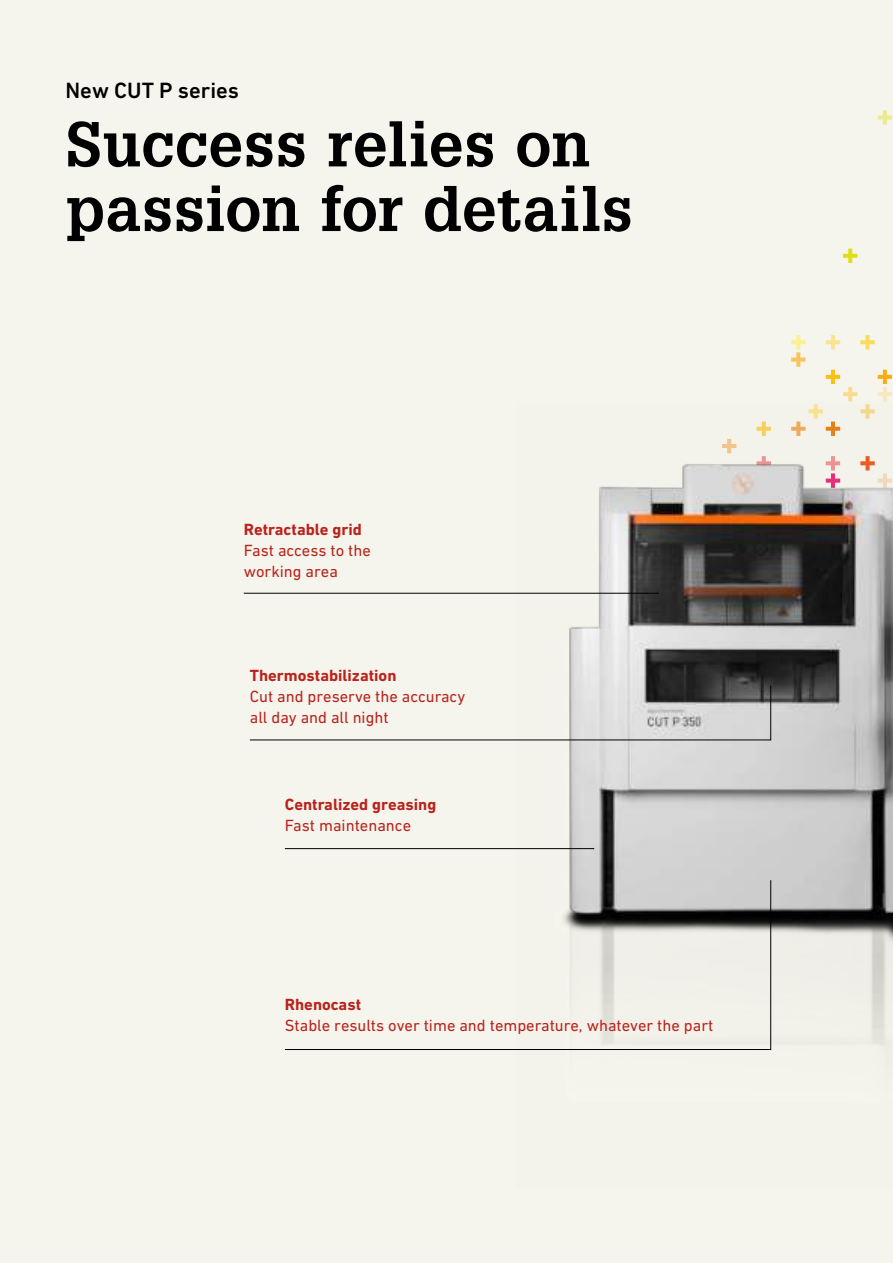
<style>
.page{position:relative;width:893px;height:1263px;background:#f6f5ed}
.page>*{position:absolute;margin:0;border:0;box-sizing:border-box;transform-origin:0 0}
.t1{font:700 61.95px/64.7px "Glypha LT Pro";letter-spacing:.01em;color:#000}
.t2{font:500 22.5px "DIN Next W1 G";color:#000}
.t3{font:16.5px/21px "DIN Next W1 G";color:#b8241d}
.t4{font:700 16.5px "DIN Next W1 G";color:#b8241d}
</style>
<div class="page">
<svg style="left:791px;top:335px;width:101px;height:67px"></svg>
<svg style="left:843px;top:249px;width:14px;height:14px"></svg>
<svg style="left:878px;top:110px;width:14px;height:15px"></svg>
<img style="left:516px;top:404px;width:376px;height:646px">
<hr style="left:244px;top:593px;width:414px;height:1px;background:#000">
<hr style="left:285px;top:848px;width:309px;height:1px;background:#000">
<svg style="left:250px;top:686px;width:521px;height:54px"></svg>
<svg style="left:285px;top:880px;width:486px;height:170px"></svg>
<h2 class="t2" style="left:66px;top:82px;width:175px">New CUT P series</h2>
<h1 class="t1" style="left:66px;top:116px;width:568px">Success relies on passion for details</h1>
<p class="t4" style="left:244px;top:523px;width:120px">Retractable grid</p>
<p class="t3" style="left:244px;top:540px;width:129px">Fast access to the working area</p>
<p class="t4" style="left:250px;top:668px;width:148px">Thermostabilization</p>
<p class="t3" style="left:250px;top:686px;width:217px">Cut and preserve the accuracy all day and all night</p>
<p class="t4" style="left:285px;top:797px;width:153px">Centralized greasing</p>
<p class="t3" style="left:285px;top:815px;width:128px">Fast maintenance</p>
<p class="t4" style="left:285px;top:998px;width:78px">Rhenocast</p>
<p class="t3" style="left:285px;top:1015px;width:430px">Stable results over time and temperature, whatever the part</p>
</div>
